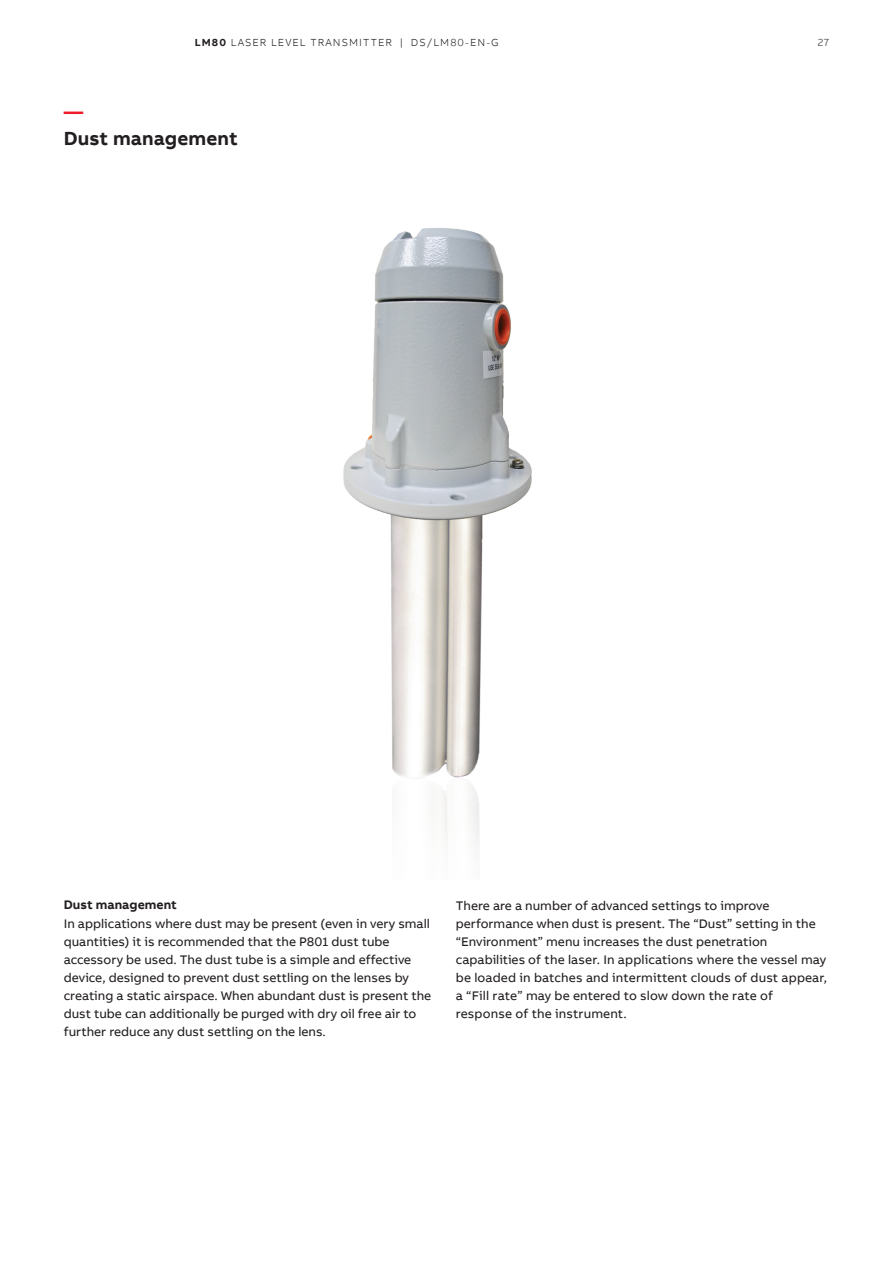
<style>
.page{position:relative;width:893px;height:1263px;background:#fff}
.page>*{position:absolute;margin:0;border:0;box-sizing:border-box;transform-origin:0 0}
.Heading_Level_1_Bold{font:700 19.5px "AB Bvoice";letter-spacing:.005em;color:#231f20}
.t1{font:700 19.5px "AB Bvoice";color:#ee1c28}
.Body_text_8_5pt_12pt{font:12.75px/18px "AB Bvoice";color:#231f20}
.Paragraph_Title_8_5p{font:700 12.75px "AB Bvoice";color:#231f20}
.t2{font:300 10.5px "AB Bvoice";letter-spacing:.1em;color:#231f20}
.s1{font-weight:700}
</style>
<div class="page">
<img style="left:343px;top:228px;width:189px;height:618px">
<p class="t2" style="left:195px;top:36px;width:305px"><span class="s1">LM80</span> LASER LEVEL TRANSMITTER | DS/LM80-EN-G</p>
<p class="t2" style="left:818px;top:36px;width:13px">27</p>
<p class="t1" style="left:64px;top:99px;width:21px">—</p>
<p class="Heading_Level_1_Bold" style="left:64px;top:126px;width:175px">Dust management</p>
<p class="Paragraph_Title_8_5p" style="left:64px;top:897px;width:115px">Dust management</p>
<p class="Body_text_8_5pt_12pt" style="left:64px;top:915px;width:369px">In applications where dust may be present (even in very small quantities) it is recommended that the P801 dust tube accessory be used. The dust tube is a simple and effective device, designed to prevent dust settling on the lenses by creating a static airspace. When abundant dust is present the dust tube can additionally be purged with dry oil free air to further reduce any dust settling on the lens.</p>
<p class="Body_text_8_5pt_12pt" style="left:456px;top:897px;width:373px">There are a number of advanced settings to improve performance when dust is present. The “Dust” setting in the “Environment” menu increases the dust penetration capabilities of the laser. In applications where the vessel may be loaded in batches and intermittent clouds of dust appear, a “Fill rate” may be entered to slow down the rate of response of the instrument.</p>
</div>
